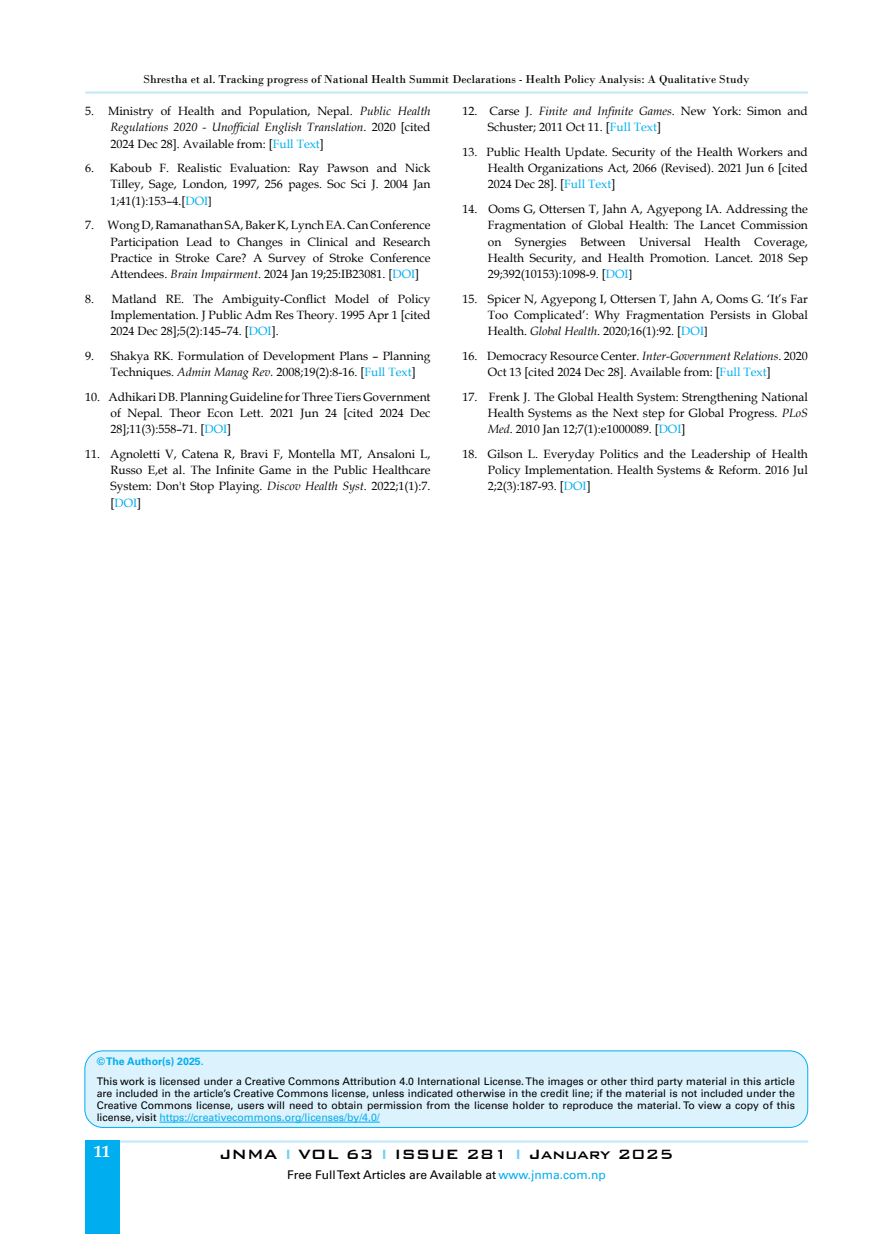
<style>
.page{position:relative;width:893px;height:1234px;background:#fff}
.page>*{position:absolute;margin:0;border:0;box-sizing:border-box;transform-origin:0 0}
.t1{font:500 18px "Bank Gothic BT";color:#000}
.t2{font:700 16.5px "Book Antiqua";color:#fff}
.reference{font:12px/16.2px "Book Antiqua";color:#000;text-align:justify}
.Introduction{font:12px "Bodoni";color:#000}
.t3{font:12px "Univers";color:#000}
.Normal_wrd_2{font:10.5px/12px "Univers";color:#000;text-align:justify}
.Normal_wrd_2-2{font:700 10.5px "Univers";color:#00aeef}
.s1{font-style:italic}
.s2{color:#00aeef}
.s3{font-family:"Calibri"}
.s4{color:#6dcff6}
</style>
<div class="page">
<hr style="left:85px;top:91px;width:723px;height:3px;background:#c7eafb">
<hr style="left:85px;top:1140px;width:723px;height:2px;background:#c7eafb">
<div style="left:85px;top:1140px;width:35px;height:93px;background:#00aeef"></div>
<div style="left:85px;top:1050px;width:723px;height:77px;background:#dcf2fd;border-radius:18px"></div>
<div style="left:85px;top:1050px;width:723px;height:77px;border:1px solid #00aeef;border-radius:18px"></div>
<hr style="left:159px;top:1121px;width:221px;height:1px;background:#00aeef">
<p class="Introduction" style="left:144px;top:72px;width:607px">Shrestha et al. Tracking progress of National Health Summit Declarations - Health Policy Analysis: A Qualitative Study</p>
<p class="reference" style="left:111px;top:103px;width:321px;text-indent:-26px">5. Ministry of Health and Population, Nepal. <span class="s1">Public Health Regulations 2020 - Unofficial English Translation</span>. 2020 [cited 2024 Dec 28]. Available from: [<span class="s2">Full Text</span>]</p>
<p class="reference" style="left:111px;top:160px;width:321px;text-indent:-26px">6. Kaboub F. Realistic Evaluation: Ray Pawson and Nick Tilley, Sage, London, 1997, 256 pages. Soc Sci J. 2004 Jan 1;41(1):153–4.[<span class="s2">DOI</span><span class="s3">]</span></p>
<p class="reference" style="left:111px;top:217px;width:322px;text-indent:-26px">7. Wong D, Ramanathan SA, Baker K, Lynch EA. Can Conference Participation Lead to Changes in Clinical and Research Practice in Stroke Care? A Survey of Stroke Conference Attendees. <span class="s1">Brain Impairment</span>. 2024 Jan 19;25:IB23081. [<span class="s2">DOI</span>]</p>
<p class="reference" style="left:111px;top:290px;width:321px;text-indent:-26px">8. Matland RE. The Ambiguity-Conflict Model of Policy Implementation. J Public Adm Res Theory. 1995 Apr 1 [cited 2024 Dec 28];5(2):145–74. [<span class="s2">DOI</span>].</p>
<p class="reference" style="left:111px;top:347px;width:321px;text-indent:-26px">9. Shakya RK. Formulation of Development Plans – Planning<br>Techniques. <span class="s1">Admin Manag Rev.</span> 2008;19(2):8-16. [<span class="s2">Full Text</span>]</p>
<p class="reference" style="left:111px;top:388px;width:321px;text-indent:-26px">10. Adhikari DB. Planning Guideline for Three Tiers Government of Nepal. Theor Econ Lett. 2021 Jun 24 [cited 2024 Dec 28];11(3):558–71. [<span class="s2">DOI</span>]</p>
<p class="reference" style="left:111px;top:445px;width:321px;text-indent:-26px">11. Agnoletti V, Catena R, Bravi F, Montella MT, Ansaloni L, Russo E,et al. The Infinite Game in the Public Healthcare System: Don't Stop Playing. <span class="s1">Discov Health Syst</span>. 2022;1(1):7. [<span class="s2">DOI</span>]</p>
<p class="reference" style="left:488px;top:103px;width:321px;text-indent:-26px">12. Carse J. <span class="s1">Finite and Infinite Games</span>. New York: Simon and<br>Schuster; 2011 Oct 11. [<span class="s2">Full Text</span>]</p>
<p class="reference" style="left:488px;top:143px;width:321px;text-indent:-26px">13. Public Health Update. Security of the Health Workers and Health Organizations Act, 2066 (Revised). 2021 Jun 6 [cited 2024 Dec 28]. [<span class="s2">Full Text</span>]</p>
<p class="reference" style="left:488px;top:201px;width:321px;text-indent:-26px">14. Ooms G, Ottersen T, Jahn A, Agyepong IA. Addressing the Fragmentation of Global Health: The Lancet Commission on Synergies Between Universal Health Coverage, Health Security, and Health Promotion. Lancet. 2018 Sep 29;392(10153):1098-9. [<span class="s2">DOI</span><span class="s3">]</span></p>
<p class="reference" style="left:488px;top:290px;width:321px;text-indent:-26px">15. Spicer N, Agyepong I, Ottersen T, Jahn A, Ooms G. ‘It’s Far Too Complicated’: Why Fragmentation Persists in Global Health. <span class="s1">Global Health</span>. 2020;16(1):92. [<span class="s2">DOI</span><span class="s3">]</span></p>
<p class="reference" style="left:488px;top:347px;width:321px;text-indent:-26px">16. Democracy Resource Center. <span class="s1">Inter-Government Relations</span>. 2020<br>Oct 13 [cited 2024 Dec 28]. Available from: [<span class="s2">Full Text</span>]</p>
<p class="reference" style="left:488px;top:388px;width:321px;text-indent:-26px">17. Frenk J. The Global Health System: Strengthening National Health Systems as the Next step for Global Progress. <span class="s1">PLoS Med</span>. 2010 Jan 12;7(1):e1000089. [<span class="s2">DOI</span>]</p>
<p class="reference" style="left:488px;top:445px;width:321px;text-indent:-26px">18. Gilson L. Everyday Politics and the Leadership of Health Policy Implementation. Health Systems &amp; Reform. 2016 Jul 2;2(3):187-93. [<span class="s2">DOI</span>]</p>
<p class="Normal_wrd_2-2" style="left:97px;top:1054px;width:108px">© The Author(s) 2025.</p>
<p class="Normal_wrd_2" style="left:97px;top:1075px;width:700px">This work is licensed under a Creative Commons Attribution 4.0 International License. The images or other third party material in this article are included in the article’s Creative Commons license, unless indicated otherwise in the credit line; if the material is not included under the Creative Commons license, users will need to obtain permission from the license holder to reproduce the material. To view a copy of this license, visit <span class="s2">https://creativecommons.org/licenses/by/4.0/</span></p>
<h2 class="t2" style="left:94px;top:1139px;width:18px">11</h2>
<h1 class="t1" style="left:220px;top:1143px;width:455px">JNMA <span class="s4">I</span> VOL 63 <span class="s4">I</span> ISSUE 281 <span class="s4">I</span> January 2025</h1>
<p class="t3" style="left:287px;top:1167px;width:320px">Free Full Text Articles are Available at <span class="s2">www.jnma.com.np</span></p>
</div>
